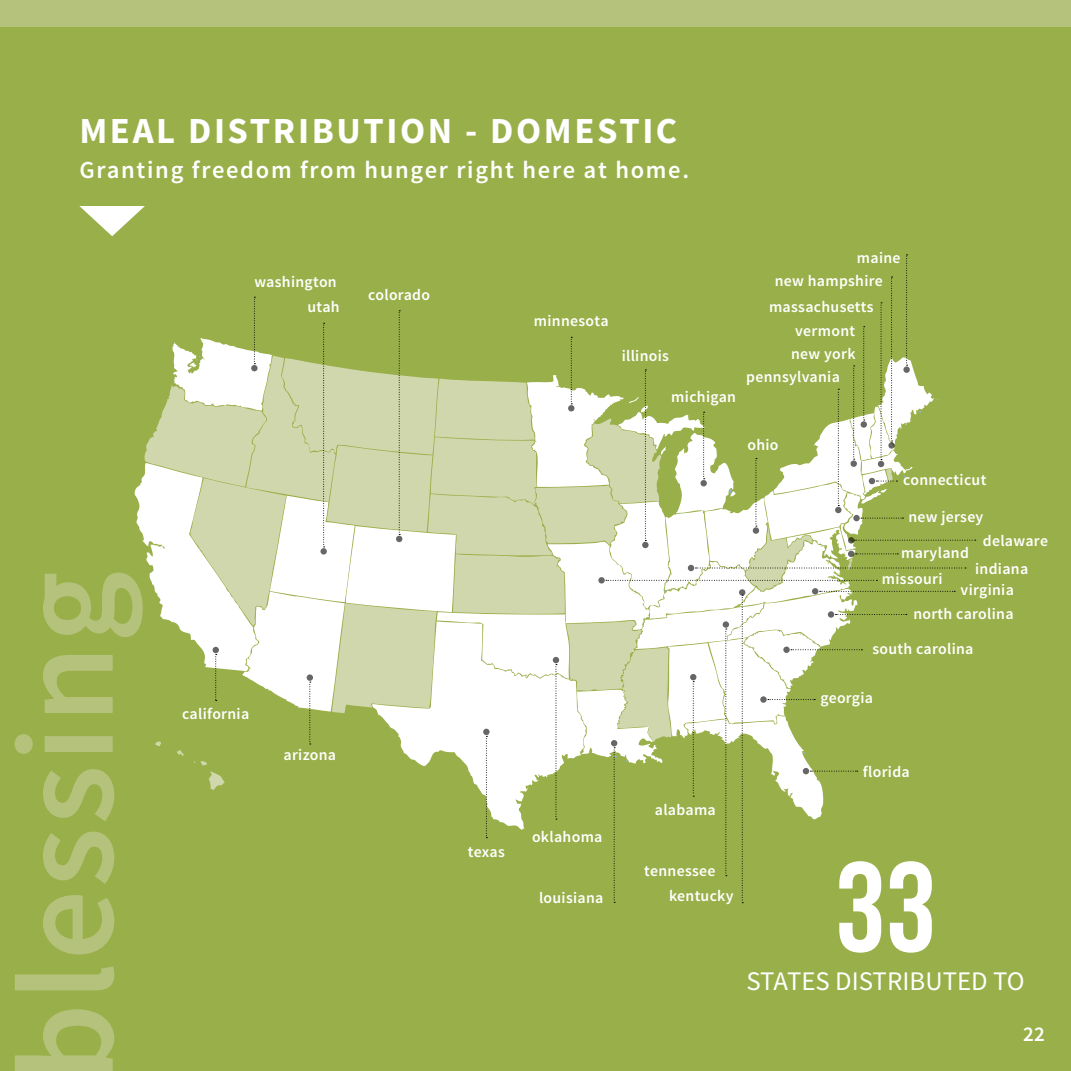
<style>
.page{position:relative;width:1071px;height:1071px;background:#fff}
.page>*{position:absolute;margin:0;border:0;box-sizing:border-box;transform-origin:0 0}
.t1{font:600 138.6px "Source Sans Pro";letter-spacing:.02em;color:#b4c27b}
.t2{font:127.75px "Bebas Neue";color:#fff}
.t3{font:700 36.75px "Source Sans Pro";letter-spacing:.07em;color:#fff}
.t4{font:26.78px "Source Sans Pro";color:#fff}
.t5{font:600 24.5px "Source Sans Pro";letter-spacing:.07em;color:#fff}
.t6{font:600 21px "Source Sans Pro";color:#fff}
.t7{font:600 15.75px/25px "Source Sans Pro";letter-spacing:.02em;color:#fff}
</style>
<div class="page">
<div style="left:0;top:26px;width:1071px;height:1045px;background:#99af49"></div>
<div style="left:0;top:0;width:1071px;height:26px;background:#b4c27b"></div>
<svg style="left:79px;top:206px;width:66px;height:30px"></svg>
<svg style="left:134px;top:255px;width:842px;height:648px"></svg>
<svg style="left:848px;top:537px;width:6px;height:7px"></svg>
<h3 class="t3" style="left:79px;top:107px;width:599px">MEAL DISTRIBUTION - DOMESTIC</h3>
<h3 class="t5" style="left:79px;top:154px;width:611px">Granting freedom from hunger right here at home.</h3>
<h1 class="t1" style="left:-21px;top:1082px;width:512px;rotate:-90deg">blessing</h1>
<p class="t7" style="left:254px;top:269px;width:84px">washington</p>
<p class="t7" style="left:308px;top:295px;width:34px">utah</p>
<p class="t7" style="left:368px;top:283px;width:63px">colorado</p>
<p class="t7" style="left:182px;top:702px;width:69px">california</p>
<p class="t7" style="left:284px;top:742px;width:54px">arizona</p>
<p class="t7" style="left:468px;top:840px;width:39px">texas</p>
<p class="t7" style="left:534px;top:308px;width:76px">minnesota</p>
<p class="t7" style="left:622px;top:344px;width:49px">illinois</p>
<p class="t7" style="left:671px;top:384px;width:66px">michigan</p>
<p class="t7" style="left:857px;top:246px;width:45px">maine</p>
<p class="t7" style="left:775px;top:269px;width:110px">new hampshire</p>
<p class="t7" style="left:769px;top:295px;width:106px">massachusetts</p>
<p class="t7" style="left:795px;top:319px;width:61px">vermont</p>
<p class="t7" style="left:746px;top:343px;width:111px;line-height:22.9px;text-indent:45px">new york pennsylvania</p>
<p class="t7" style="left:747px;top:433px;width:33px">ohio</p>
<p class="t7" style="left:903px;top:468px;width:85px">connecticut</p>
<p class="t7" style="left:908px;top:505px;width:77px">new jersey</p>
<p class="t7" style="left:983px;top:529px;width:67px">delaware</p>
<p class="t7" style="left:901px;top:541px;width:69px">maryland</p>
<p class="t7" style="left:961px;top:578px;width:55px">virginia</p>
<p class="t7" style="left:975px;top:557px;width:55px">indiana</p>
<p class="t7" style="left:882px;top:567px;width:62px">missouri</p>
<p class="t7" style="left:913px;top:601px;width:102px">north carolina</p>
<p class="t7" style="left:872px;top:637px;width:103px">south carolina</p>
<p class="t7" style="left:820px;top:686px;width:54px">georgia</p>
<p class="t7" style="left:532px;top:825px;width:72px">oklahoma</p>
<p class="t7" style="left:539px;top:886px;width:66px">louisiana</p>
<p class="t7" style="left:655px;top:798px;width:63px">alabama</p>
<p class="t7" style="left:863px;top:760px;width:48px">florida</p>
<p class="t7" style="left:669px;top:859px;width:66px;text-indent:-25px">tennessee kentucky</p>
<h2 class="t2" style="left:835px;top:837px;width:103px">33</h2>
<h3 class="t4" style="left:746px;top:965px;width:280px">STATES DISTRIBUTED TO</h3>
<h3 class="t6" style="left:1023px;top:1021px;width:23px">22</h3>
</div>
